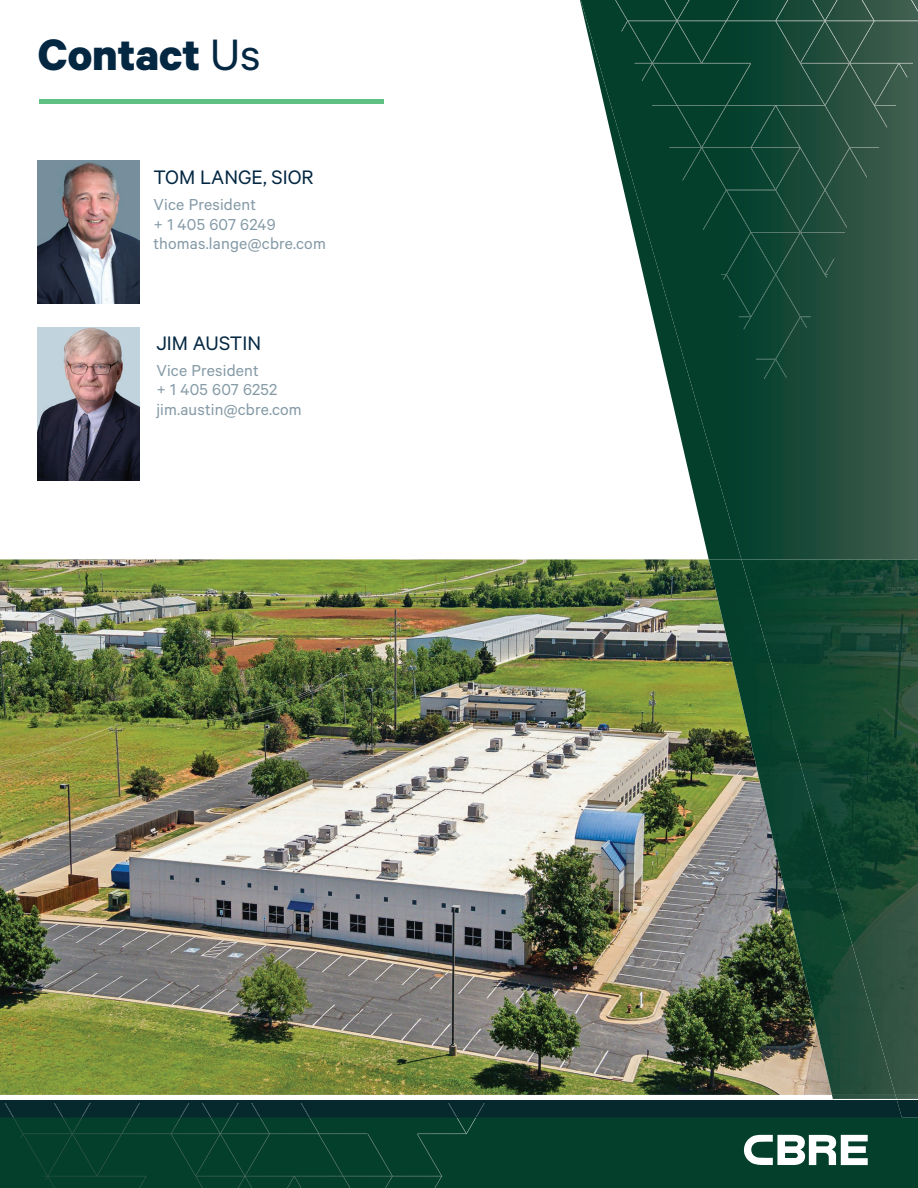
<style>
.page{position:relative;width:918px;height:1188px;background:#fff}
.page>*{position:absolute;margin:0;border:0;box-sizing:border-box;transform-origin:0 0}
.t1{font:700 49.5px "Calibre";color:#042742}
.t2{font:22.05px "Calibre";color:#042742}
.t3{font:17.85px/19.5px "Calibre";letter-spacing:.01em;color:#849aa6}
.s1{font-weight:400}
</style>
<div class="page">
<hr style="left:39px;top:99px;width:344px;height:4px;background:#60bf82">
<img style="left:38px;top:327px;width:102px;height:153px">
<img style="left:38px;top:160px;width:102px;height:143px">
<img style="left:0;top:559px;width:580px;height:536px">
<img style="left:897px;top:1099px;width:21px;height:1px">
<img style="left:902px;top:1118px;width:16px;height:56px">
<img style="left:581px;top:0;width:337px;height:1099px">
<img style="left:741px;top:559px;width:177px;height:536px">
<img style="left:902px;top:1100px;width:16px;height:18px">
<svg style="left:0;top:1100px;width:902px;height:88px;background:#0c4133"></svg>
<img style="left:899px;top:63px;width:14px;height:15px">
<img style="left:665px;top:0;width:24px;height:21px">
<div style="left:652px;top:63px;width:99px;height:42px;background:#043f2c"></div>
<img style="left:800px;top:63px;width:99px;height:43px">
<img style="left:751px;top:148px;width:25px;height:42px">
<img style="left:850px;top:147px;width:29px;height:31px">
<img style="left:726px;top:190px;width:121px;height:43px">
<svg style="left:721px;top:274px;width:5px;height:6px"></svg>
<img style="left:776px;top:21px;width:98px;height:42px">
<img style="left:726px;top:0;width:62px;height:21px">
<img style="left:628px;top:21px;width:99px;height:43px">
<img style="left:615px;top:0;width:13px;height:32px">
<img style="left:874px;top:105px;width:22px;height:23px">
<img style="left:776px;top:105px;width:74px;height:86px">
<img style="left:652px;top:105px;width:124px;height:43px">
<img style="left:635px;top:63px;width:18px;height:18px">
<div style="left:683px;top:148px;width:44px;height:82px;background:#043f2c"></div>
<img style="left:827px;top:258px;width:8px;height:17px">
<img style="left:726px;top:232px;width:101px;height:85px">
<img style="left:756px;top:359px;width:30px;height:20px">
<img style="left:776px;top:317px;width:31px;height:42px">
<svg style="left:739px;top:317px;width:12px;height:12px"></svg>
<img style="left:862px;top:0;width:56px;height:21px">
<img style="left:812px;top:0;width:25px;height:21px">
<h1 class="t1" style="left:38px;top:24px;width:224px">Contact <span class="s1">Us</span></h1>
<p class="t2" style="left:153px;top:164px;width:162px">TOM LANGE, SIOR</p>
<p class="t3" style="left:153px;top:194px;width:174px">Vice President<br>+ 1 405 607 6249 thomas.lange@cbre.com</p>
<p class="t2" style="left:156px;top:330px;width:106px">JIM AUSTIN</p>
<p class="t3" style="left:156px;top:360px;width:147px">Vice President<br>+ 1 405 607 6252 jim.austin@cbre.com</p>
</div>
